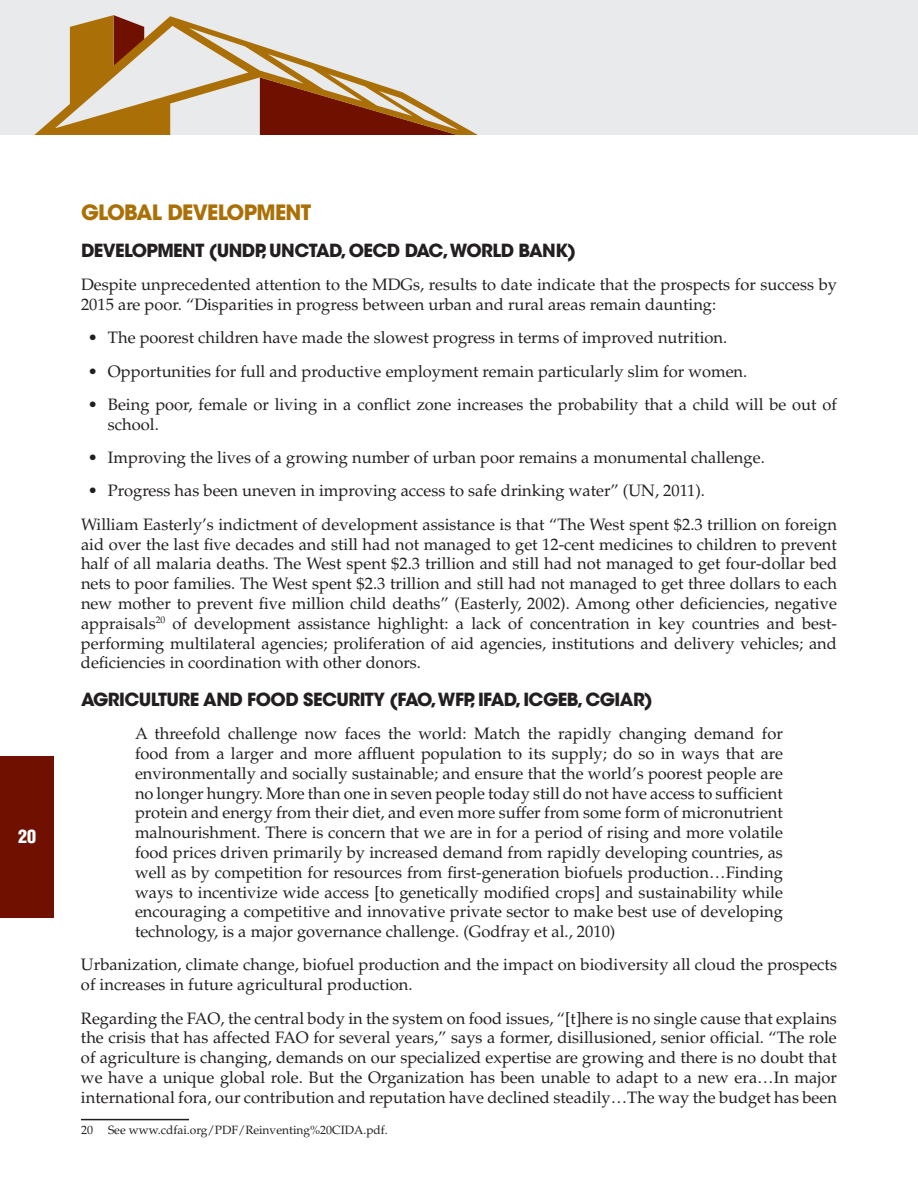
<style>
.page{position:relative;width:918px;height:1188px;background:#fff}
.page>*{position:absolute;margin:0;border:0;box-sizing:border-box;transform-origin:0 0}
.t1{font:700 21px "ITC Avant Garde Std";letter-spacing:-.03em;color:#aa7007}
.t2{font:700 18px "ITC Avant Garde Std";letter-spacing:-.03em;color:#231f20}
.t3{font:900 condensed 18px "Helvetica LT Std";color:#fff}
.t4{font:16.5px/19.8px "Palatino LT Std";color:#231f20}
.t5{font:12px "Palatino LT Std";color:#231f20}
</style>
<div class="page">
<div style="left:0;top:0;width:918px;height:135px;background:#e9eaeb"></div>
<svg style="left:34px;top:15px;width:444px;height:120px"></svg>
<div style="left:0;top:756px;width:54px;height:162px;background:#6f1000"></div>
<hr style="left:81px;top:1119px;width:108px;height:1px;background:#231f20">
<p class="t3" style="left:18px;top:825px;width:19px">20</p>
<p class="t1" style="left:81px;top:198px;width:232px">GLOBAL DEVELOPMENT</p>
<p class="t2" style="left:81px;top:239px;width:149px">DEVELOPMENT (UNDP</p>
<p class="t2" style="left:262px;top:239px;width:21px">, UNCTAD</p>
<p class="t2" style="left:341px;top:239px;width:22px">, OECD</p>
<p class="t2" style="left:405px;top:239px;width:14px">DAC</p>
<p class="t2" style="left:443px;top:239px;width:135px">,WORLD BANK)</p>
<p class="t4" style="left:81px;top:275px;width:758px">Despite unprecedented attention to the MDGs, results to date indicate that the prospects for success by<br>2015 are poor. “Disparities in progress between urban and rural areas remain daunting:</p>
<p class="t4" style="left:88px;top:328px;width:641px">• The poorest children have made the slowest progress in terms of improved nutrition.</p>
<p class="t4" style="left:88px;top:362px;width:661px">• Opportunities for full and productive employment remain particularly slim for women.</p>
<p class="t4" style="left:108px;top:395px;width:730px;text-indent:-20px">• Being poor, female or living in a conflict zone increases the probability that a child will be out of school.</p>
<p class="t4" style="left:88px;top:448px;width:679px">• Improving the lives of a growing number of urban poor remains a monumental challenge.</p>
<p class="t4" style="left:81px;top:474px;width:757px;line-height:33.3px;text-indent:7px">• Progress has been uneven in improving access to safe drinking water” (UN, 2011).<br>William Easterly’s indictment of development assistance is that “The West spent $2.3 trillion on foreign</p>
<p class="t4" style="left:81px;top:534px;width:758px;text-align:justify">aid over the last five decades and still had not managed to get 12-cent medicines to children to prevent half of all malaria deaths. The West spent $2.3 trillion and still had not managed to get four-dollar bed nets to poor families. The West spent $2.3 trillion and still had not managed to get three dollars to each new mother to prevent five million child deaths” (Easterly, 2002). Among other deficiencies, negative appraisals<sup>20</sup> of development assistance highlight: a lack of concentration in key countries and best&shy;performing multilateral agencies; proliferation of aid agencies, institutions and delivery vehicles; and deficiencies in coordination with other donors.</p>
<p class="t2" style="left:81px;top:688px;width:329px">AGRICULTURE AND FOOD SECURITY (FAO</p>
<p class="t2" style="left:431px;top:688px;width:111px">,WFP, IFAD, ICGEB</p>
<p class="t2" style="left:578px;top:688px;width:76px">, CGIAR)</p>
<p class="t4" style="left:135px;top:724px;width:650px;text-align:justify">A threefold challenge now faces the world: Match the rapidly changing demand for food from a larger and more affluent population to its supply; do so in ways that are environmentally and socially sustainable; and ensure that the world’s poorest people are no longer hungry. More than one in seven people today still do not have access to sufficient protein and energy from their diet, and even more suffer from some form of micronutrient malnourishment. There is concern that we are in for a period of rising and more volatile food prices driven primarily by increased demand from rapidly developing countries, as well as by competition for resources from first-generation biofuels production…Finding ways to incentivize wide access [to genetically modified crops] and sustainability while encouraging a competitive and innovative private sector to make best use of developing technology, is a major governance challenge. (Godfray et al., 2010)</p>
<p class="t4" style="left:81px;top:955px;width:758px">Urbanization, climate change, biofuel production and the impact on biodiversity all cloud the prospects of increases in future agricultural production.</p>
<p class="t4" style="left:81px;top:1008px;width:757px;text-align:justify">Regarding the FAO, the central body in the system on food issues, “[t]here is no single cause that explains the crisis that has affected FAO for several years,” says a former, disillusioned, senior official. “The role of agriculture is changing, demands on our specialized expertise are growing and there is no doubt that we have a unique global role. But the Organization has been unable to adapt to a new era…In major international fora, our contribution and reputation have declined steadily…The way the budget has been</p>
<p class="t5" style="left:81px;top:1123px;width:13px">20</p>
<p class="t5" style="left:108px;top:1123px;width:281px">See www.cdfai.org/PDF/Reinventing%20CIDA.pdf.</p>
</div>
